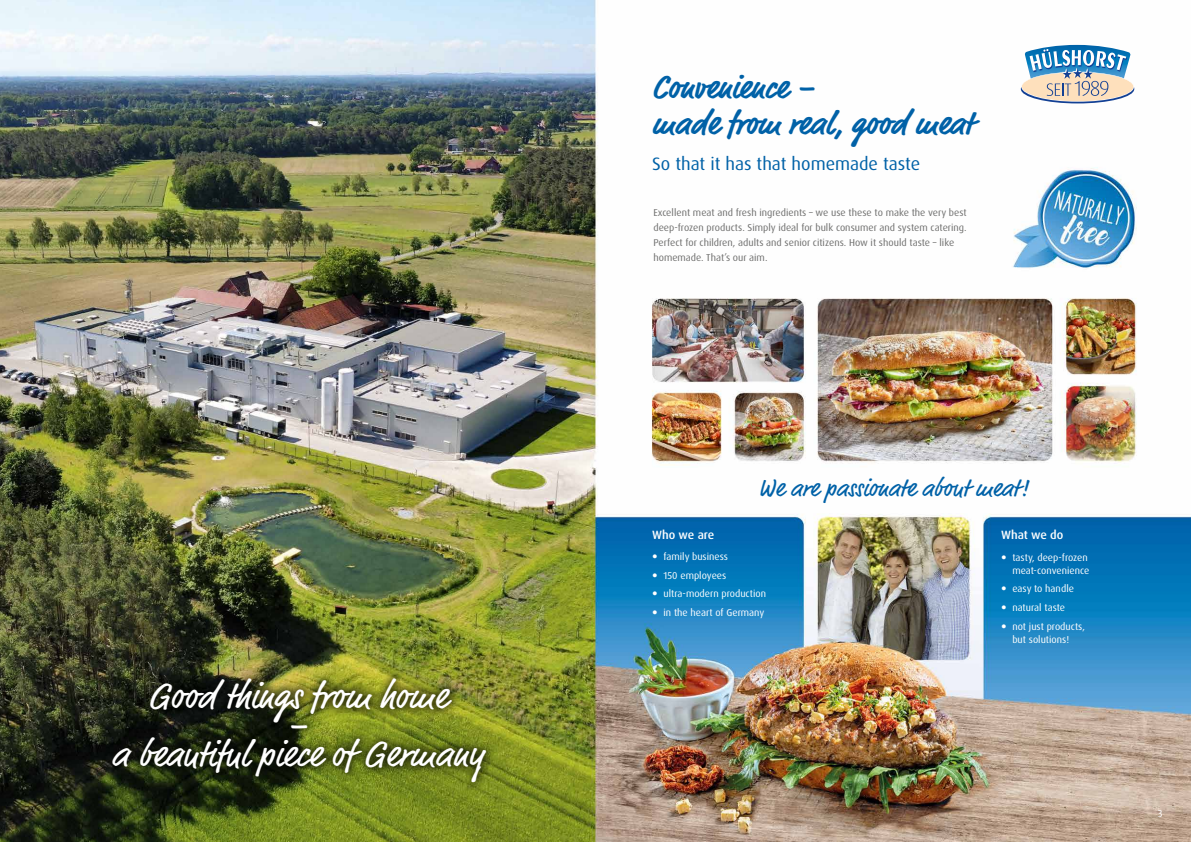
<style>
.page{position:relative;width:1191px;height:842px;background:#fff}
.page>*{position:absolute;margin:0;border:0;box-sizing:border-box;transform-origin:0 0}
.t1{font:37px/29px "Market Pro";color:#fff;text-align:center}
.t2{font:700 33px/36px "Market Pro";color:#0061a7}
.t3{font:25px "Market Pro";color:#0061a7}
.t4{font:18px "Dax Pro";color:#0061a7}
.t5{font:500 12px "Dax Pro";color:#fff}
.t6{font:10px/15px "Dax Pro";color:#6f6f6e}
.t7{font:10px/18.7px "Dax Pro";color:#fff}
</style>
<div class="page">
<img style="left:0;top:0;width:1191px;height:842px">
<div style="left:102px;top:668px;width:394px;height:124px;background:#000;opacity:.58"></div>
<img style="left:1024px;top:45px;width:106px;height:4px">
<svg style="left:1020px;top:49px;width:114px;height:54px"></svg>
<svg style="left:1001px;top:555px;width:4px;height:4px"></svg>
<svg style="left:1001px;top:587px;width:4px;height:4px"></svg>
<svg style="left:1001px;top:605px;width:4px;height:4px"></svg>
<svg style="left:1001px;top:624px;width:4px;height:4px"></svg>
<svg style="left:653px;top:554px;width:4px;height:4px"></svg>
<svg style="left:653px;top:573px;width:4px;height:4px"></svg>
<svg style="left:653px;top:592px;width:4px;height:4px"></svg>
<svg style="left:653px;top:610px;width:4px;height:4px"></svg>
<h1 class="t1" style="left:112px;top:683px;width:374px">Good things from home<br>–<br>a beautiful piece of Germany</h1>
<h2 class="t2" style="left:652px;top:70px;width:322px">Convenience –<br>made from real, good meat</h2>
<h3 class="t4" style="left:652px;top:152px;width:270px">So that it has that homemade taste</h3>
<p class="t6" style="left:653px;top:205px;width:315px">Excellent meat and fresh ingredients – we use these to make the very best deep-frozen products. Simply ideal for bulk consumer and system catering.<br>Perfect for children, adults and senior citizens. How it should taste – like homemade. That’s our aim.</p>
<h3 class="t3" style="left:758px;top:471px;width:272px">We are passionate about meat!</h3>
<p class="t5" style="left:652px;top:527px;width:64px">Who we are</p>
<p class="t5" style="left:1001px;top:527px;width:64px">What we do</p>
<p class="t7" style="left:663px;top:547px;width:104px">family business<br>150 employees ultra-modern production in the heart of Germany</p>
<p class="t7" style="left:1012px;top:551px;width:78px;line-height:13px">tasty, deep-frozen meat-convenience</p>
<p class="t7" style="left:1012px;top:579px;width:74px">easy to handle natural taste<br>not just products,</p>
<p class="t7" style="left:1012px;top:630px;width:58px">but solutions!</p>
<p class="t7" style="left:1157px;top:804px;width:6px">3</p>
</div>
